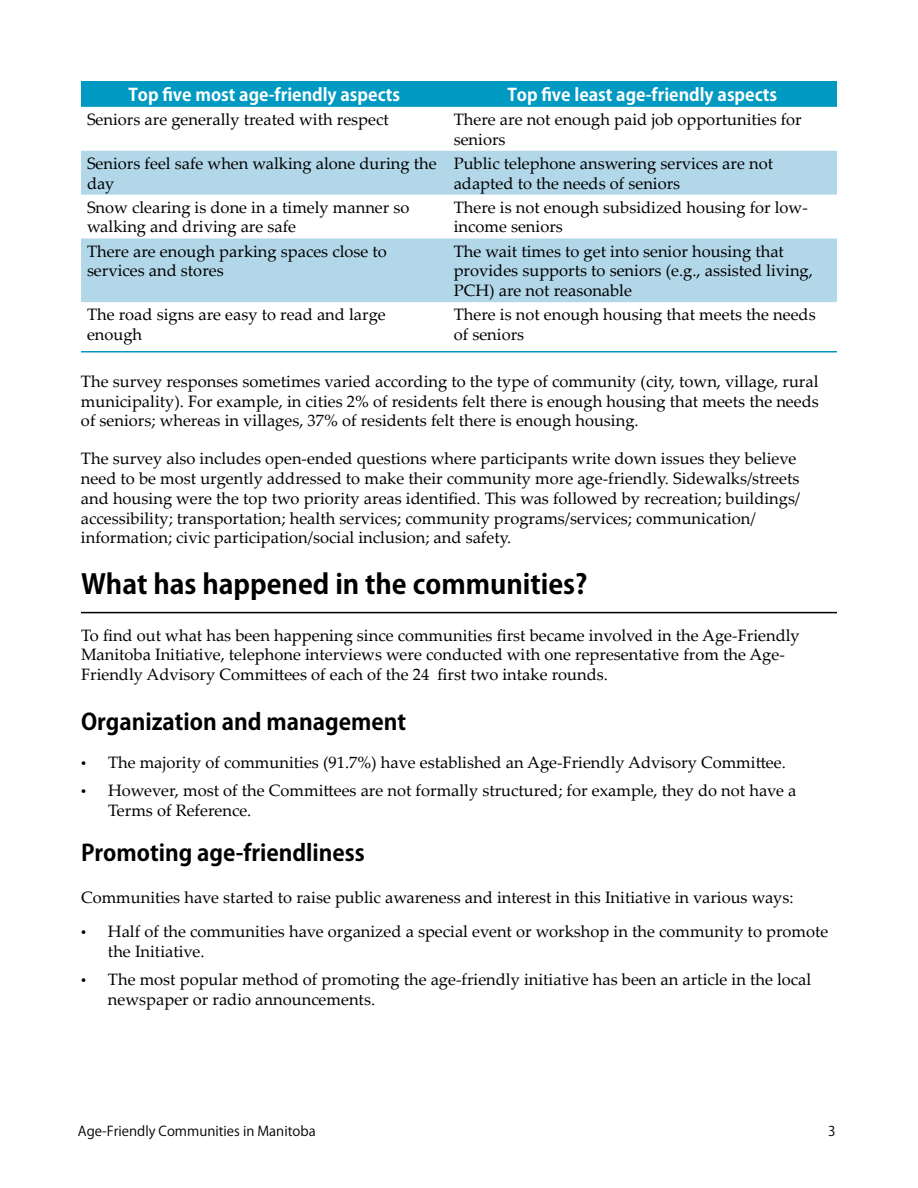
<style>
.page{position:relative;width:918px;height:1188px;background:#fff}
.page>*{position:absolute;margin:0;border:0;box-sizing:border-box;transform-origin:0 0}
.t1{font:700 27px "Koz Go Pro";color:#000}
.t2{font:700 22.5px "Koz Go Pro";color:#000}
.t3{font:700 17.25px "Koz Go Pro";color:#fff}
.t4{font:16.5px/19.8px "Palatino Linotype";color:#000}
.t5{font:13.5px "Koz Go Pro";color:#000}
.s1{font-family:"Koz Go Pro"}
</style>
<div class="page">
<hr style="left:81px;top:612px;width:756px;height:1px;background:#000">
<div style="left:81px;top:81px;width:756px;height:26px;background:#0099c2"></div>
<svg style="left:81px;top:151px;width:756px;height:151px;fill:#b2d7e9"></svg>
<hr style="left:81px;top:351px;width:756px;height:1px;background:#0099c2">
<p class="t3" style="left:129px;top:83px;width:273px">Top five most age-friendly aspects</p>
<p class="t3" style="left:508px;top:83px;width:271px">Top five least age-friendly aspects</p>
<p class="t4" style="left:87px;top:109px;width:303px">Seniors are generally treated with respect</p>
<p class="t4" style="left:454px;top:109px;width:350px">There are not enough paid job opportunities for seniors</p>
<p class="t4" style="left:87px;top:153px;width:351px">Seniors feel safe when walking alone during the day</p>
<p class="t4" style="left:454px;top:153px;width:321px">Public telephone answering services are not adapted to the needs of seniors</p>
<p class="t4" style="left:87px;top:197px;width:324px">Snow clearing is done in a timely manner so walking and driving are safe</p>
<p class="t4" style="left:454px;top:197px;width:356px">There is not enough subsidized housing for low&shy;income seniors</p>
<p class="t4" style="left:87px;top:240px;width:301px">There are enough parking spaces close to services and stores</p>
<p class="t4" style="left:454px;top:240px;width:361px">The wait times to get into senior housing that provides supports to seniors (e.g., assisted living,<br>PCH) are not reasonable</p>
<p class="t4" style="left:87px;top:304px;width:300px">The road signs are easy to read and large enough</p>
<p class="t4" style="left:454px;top:304px;width:363px">There is not enough housing that meets the needs of seniors</p>
<p class="t4" style="left:81px;top:371px;width:739px;text-align:justify">The survey responses sometimes varied according to the type of community (city, town, village, rural municipality). For example, in cities 2% of residents felt there is enough housing that meets the needs of seniors; whereas in villages, 37% of residents felt there is enough housing.</p>
<p class="t4" style="left:81px;top:448px;width:721px">The survey also includes open-ended questions where participants write down issues they believe need to be most urgently addressed to make their community more age-friendly. Sidewalks/streets and housing were the top two priority areas identified. This was followed by recreation; buildings/ accessibility; transportation; health services; community programs/services; communication/ information; civic participation/social inclusion; and safety.</p>
<h1 class="t1" style="left:81px;top:567px;width:508px">What has happened in the communities?</h1>
<p class="t4" style="left:81px;top:624px;width:720px">To find out what has been happening since communities first became involved in the Age-Friendly<br>Manitoba Initiative, telephone interviews were conducted with one representative from the Age-<br>Friendly Advisory Committees of each of the 24 first two intake rounds.</p>
<h2 class="t2" style="left:81px;top:707px;width:327px">Organization and management</h2>
<p class="t4" style="left:81px;top:751px;width:706px"><span class="s1">•</span> The majority of communities (91.7%) have established an Age-Friendly Advisory Committee.</p>
<p class="t4" style="left:108px;top:780px;width:690px;text-indent:-27px"><span class="s1">•</span> However, most of the Committees are not formally structured; for example, they do not have a<br>Terms of Reference.</p>
<h2 class="t2" style="left:81px;top:838px;width:285px">Promoting age-friendliness</h2>
<p class="t4" style="left:81px;top:887px;width:714px">Communities have started to raise public awareness and interest in this Initiative in various ways:</p>
<p class="t4" style="left:108px;top:921px;width:722px;text-indent:-27px"><span class="s1">•</span> Half of the communities have organized a special event or workshop in the community to promote the Initiative.</p>
<p class="t4" style="left:108px;top:969px;width:705px;text-indent:-27px"><span class="s1">•</span> The most popular method of promoting the age-friendly initiative has been an article in the local newspaper or radio announcements.</p>
<p class="t5" style="left:78px;top:1122px;width:239px">Age-Friendly Communities in Manitoba</p>
<p class="t5" style="left:828px;top:1122px;width:9px">3</p>
</div>
